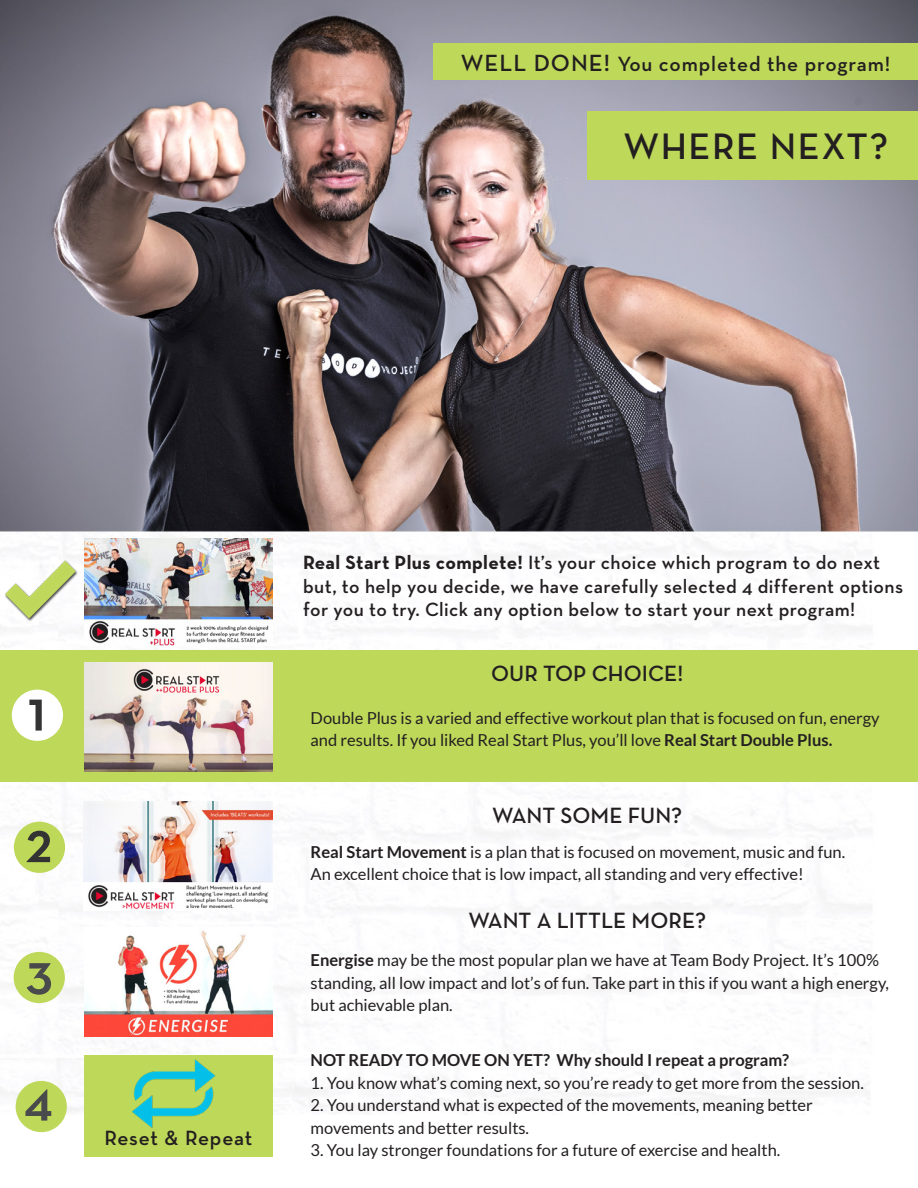
<style>
.page{position:relative;width:918px;height:1188px;background:#fff}
.page>*{position:absolute;margin:0;border:0;box-sizing:border-box;transform-origin:0 0}
.t1{font:60.3px "Neutra Text Demi SC";color:#323332}
.t2{font:60.3px "Neutra Text Demi SC";color:#494a4b}
.t3{font:600 37.5px "Neutra Text";letter-spacing:.04em;color:#231f20}
.t4{font:600 22.5px "Neutra Text";color:#231f20}
.t5{font:600 21px "Neutra Text";letter-spacing:.04em;color:#231f20}
.t6{font:600 19.5px/23.4px "Neutra Text";letter-spacing:.02em;color:#231f20}
.t7{font:16.5px/22.5px "Lato";color:#231f20}
.t8{font:700 16.5px "Lato";color:#231f20}
.s1{font-size:23.85px}
.s2{font-weight:700}
</style>
<div class="page">
<img style="left:0;top:0;width:918px;height:1114px">
<div style="left:0;top:650px;width:918px;height:132px;background:#bed85a"></div>
<div style="left:433px;top:43px;width:485px;height:37px;background:#bed85a"></div>
<div style="left:587px;top:111px;width:331px;height:69px;background:#bed85a"></div>
<img style="left:84px;top:663px;width:189px;height:108px">
<img style="left:84px;top:928px;width:189px;height:109px">
<img style="left:83px;top:802px;width:189px;height:108px">
<div style="left:84px;top:1055px;width:189px;height:101px;background:#bed85a"></div>
<img style="left:132px;top:1059px;width:84px;height:69px">
<div style="left:12px;top:690px;width:51px;height:51px;background:#fff;border-radius:50%"></div>
<div style="left:14px;top:822px;width:51px;height:51px;background:#bed85a;border-radius:50%"></div>
<div style="left:14px;top:952px;width:51px;height:51px;background:#bed85a;border-radius:50%"></div>
<div style="left:16px;top:1081px;width:51px;height:51px;background:#bed85a;border-radius:50%"></div>
<img style="left:84px;top:539px;width:189px;height:107px">
<img style="left:2px;top:556px;width:78px;height:68px">
<p class="t5" style="left:461px;top:51px;width:431px"><span class="s1">WELL DONE!</span> You completed the program!</p>
<p class="t3" style="left:623px;top:123px;width:266px">WHERE NEXT?</p>
<p class="t1" style="left:27px;top:673px;width:20px">1</p>
<p class="t1" style="left:25px;top:805px;width:29px">2</p>
<p class="t2" style="left:25px;top:937px;width:29px">3</p>
<p class="t2" style="left:23px;top:1063px;width:32px">4</p>
<p class="t5" style="left:104px;top:1125px;width:150px">Reset &amp; Repeat</p>
<p class="t6" style="left:303px;top:551px;width:602px"><span class="s2">Real Start Plus complete!</span> It’s your choice which program to do next but, to help you decide, we have carefully selected 4 different options for you to try. Click any option below to start your next program!</p>
<p class="t4" style="left:491px;top:660px;width:194px">OUR TOP CHOICE!</p>
<p class="t7" style="left:311px;top:706px;width:571px">Double Plus is a varied and effective workout plan that is focused on fun, energy and results. If you liked Real Start Plus, you’ll love <span class="s2">Real Start Double Plus.</span></p>
<p class="t4" style="left:492px;top:802px;width:192px">WANT SOME FUN?</p>
<p class="t7" style="left:311px;top:840px;width:536px"><span class="s2">Real Start Movement</span> is a plan that is focused on movement, music and fun.<br>An excellent choice that is low impact, all standing and very effective!</p>
<p class="t4" style="left:468px;top:907px;width:239px">WANT A LITTLE MORE?</p>
<p class="t7" style="left:311px;top:949px;width:580px"><span class="s2">Energise</span> may be the most popular plan we have at Team Body Project. It’s 100% standing, all low impact and lot’s of fun. Take part in this if you want a high energy, but achievable plan.</p>
<p class="t8" style="left:311px;top:1051px;width:480px">NOT READY TO MOVE ON YET? Why should I repeat a program?</p>
<p class="t7" style="left:311px;top:1072px;width:555px">1. You know what’s coming next, so you’re ready to get more from the session.</p>
<p class="t7" style="left:311px;top:1094px;width:504px">2. You understand what is expected of the movements, meaning better movements and better results.</p>
<p class="t7" style="left:311px;top:1139px;width:471px">3. You lay stronger foundations for a future of exercise and health.</p>
</div>
